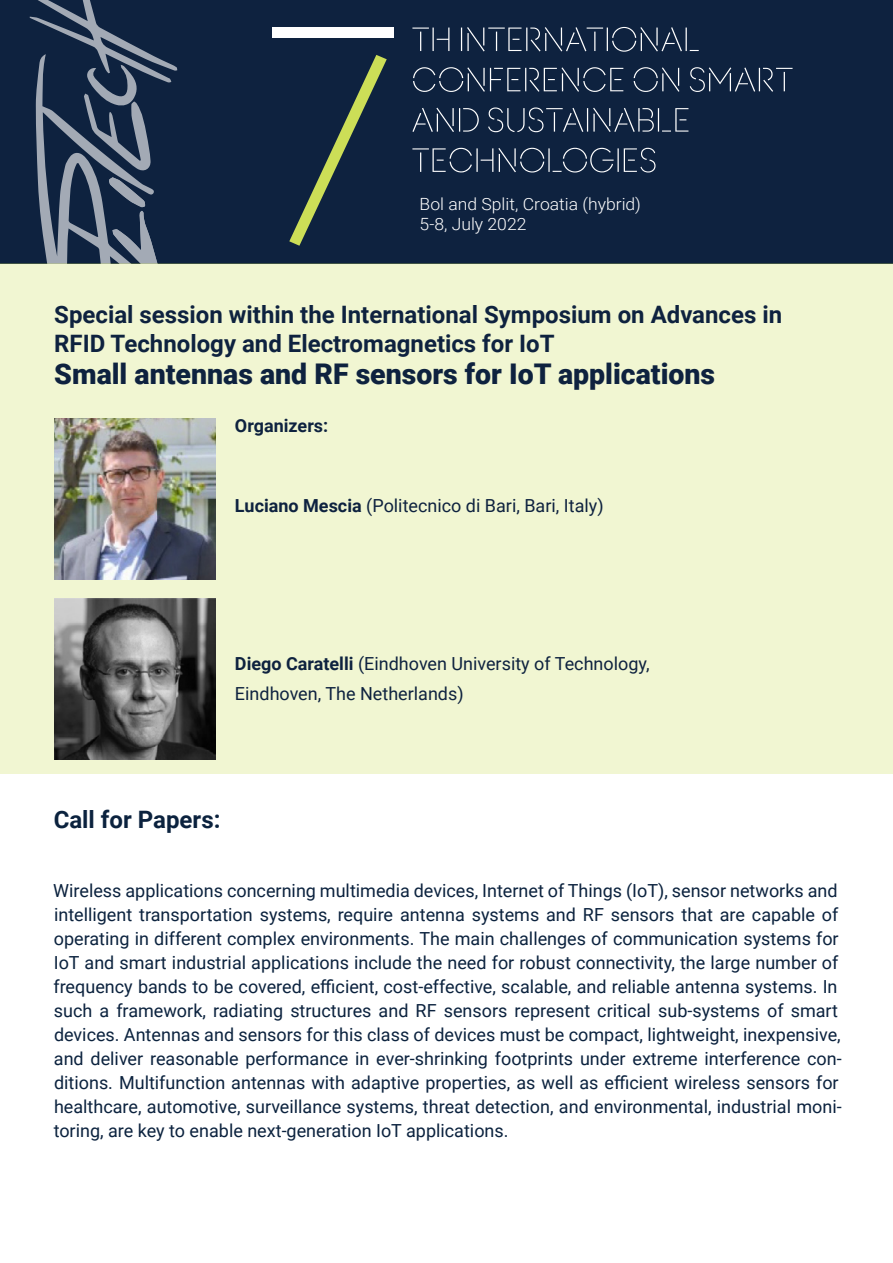
<style>
.page{position:relative;width:893px;height:1263px;background:#fff}
.page>*{position:absolute;margin:0;border:0;box-sizing:border-box;transform-origin:0 0}
.t1{font:900 28.5px "Roboto";color:#0e223f}
.t2{font:700 24px/28.8px "Roboto";color:#0e223f}
.t3{font:700 24px "Roboto";color:#0b223e}
.t4{font:18px/24px "Roboto";color:#0b223e}
.t5{font:18px/30px "Roboto";color:#0e223f}
.t6{font:700 18px "Roboto";color:#0e223f}
.t7{font:300 16.8px/20.1px "Roboto";color:#fff;scale:1.04 1}
.s1{font-weight:700}
</style>
<div class="page">
<div style="left:0;top:0;width:893px;height:263px;background:#0e223f"></div>
<svg style="left:29px;top:0;width:148px;height:263px"></svg>
<div style="left:0;top:263px;width:893px;height:511px;background:#f1f6d2"></div>
<div style="left:272px;top:27px;width:122px;height:10px;background:#fff"></div>
<svg style="left:289px;top:55px;width:98px;height:191px"></svg>
<svg style="left:412px;top:27px;width:380px;height:145px"></svg>
<img style="left:54px;top:418px;width:161px;height:161px">
<img style="left:54px;top:599px;width:161px;height:161px">
<p class="t7" style="left:420px;top:193px;width:214px">Bol and Split, Croatia (hybrid)<br>5-8, July 2022</p>
<h2 class="t2" style="left:54px;top:299px;width:729px">Special session within the International Symposium on Advances in<br>RFID Technology and Electromagnetics for IoT</h2>
<h1 class="t1" style="left:54px;top:354px;width:662px">Small antennas and RF sensors for IoT applications</h1>
<p class="t6" style="left:235px;top:413px;width:95px">Organizers:</p>
<p class="t5" style="left:235px;top:490px;width:370px"><span class="s1">Luciano Mescia</span> (Politecnico di Bari, Bari, Italy)</p>
<p class="t5" style="left:235px;top:648px;width:416px"><span class="s1">Diego Caratelli</span> (Eindhoven University of Technology,<br>Eindhoven, The Netherlands)</p>
<h2 class="t3" style="left:54px;top:803px;width:168px">Call for Papers:</h2>
<p class="t4" style="left:53px;top:878px;width:790px">Wireless applications concerning multimedia devices, Internet of Things (IoT), sensor networks and intelligent transportation systems, require antenna systems and RF sensors that are capable of operating in different complex environments. The main challenges of communication systems for IoT and smart industrial applications include the need for robust connectivity, the large number of frequency bands to be covered, efficient, cost-effective, scalable, and reliable antenna systems. In such a framework, radiating structures and RF sensors represent critical sub-systems of smart devices. Antennas and sensors for this class of devices must be compact, lightweight, inexpensive, and deliver reasonable performance in ever-shrinking footprints under extreme interference con&shy;ditions. Multifunction antennas with adaptive properties, as well as efficient wireless sensors for healthcare, automotive, surveillance systems, threat detection, and environmental, industrial moni&shy;toring, are key to enable next-generation IoT applications.</p>
</div>
